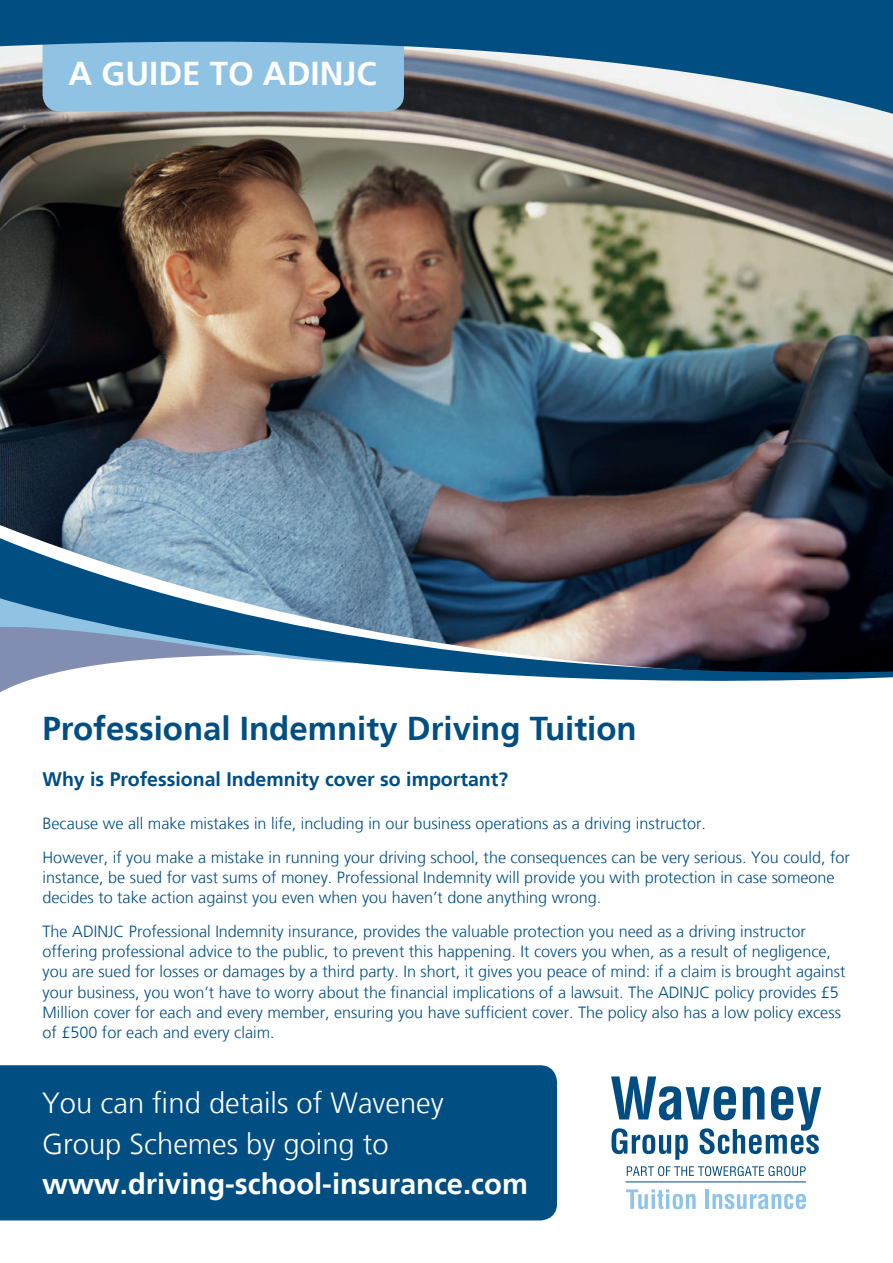
<style>
.page{position:relative;width:893px;height:1263px;background:#fff}
.page>*{position:absolute;margin:0;border:0;box-sizing:border-box;transform-origin:0 0}
.t1{font:700 33px "Frutiger LT";color:#014e82}
.t2{font:700 33px "Frutiger LT";color:#fff}
.t3{font:300 29.1px/40.5px "Frutiger LT";color:#fff}
.t4{font:700 29.1px "Frutiger LT";color:#fff}
.t5{font:700 19.5px "Frutiger LT";color:#014e82}
.t6{font:300 16.2px/20.2px "Frutiger LT";color:#014e82}
</style>
<div class="page">
<div style="left:0;top:1065px;width:557px;height:155px;background:#014e82"></div>
<img style="left:0;top:120px;width:893px;height:397px">
<svg style="left:0;top:517px;width:893px;height:12px;background:#747783"></svg>
<img style="left:0;top:529px;width:893px;height:164px">
<hr style="left:626px;top:1181px;width:180px;height:1px;background:#014d81">
<svg style="left:611px;top:1076px;width:210px;height:84px"></svg>
<svg style="left:626px;top:1189px;width:70px;height:20px"></svg>
<hr style="left:705px;top:1189px;width:4px;height:20px;background:#8fc3e9">
<svg style="left:712px;top:1194px;width:94px;height:15px"></svg>
<svg style="left:627px;top:1166px;width:179px;height:10px"></svg>
<svg style="left:0;top:0;width:893px;height:120px;background:#4b7d9f"></svg>
<h1 class="t2" style="left:69px;top:59px;width:310px">A GUIDE TO ADINJC</h1>
<h1 class="t1" style="left:43px;top:715px;width:596px">Professional Indemnity Driving Tuition</h1>
<p class="t5" style="left:43px;top:771px;width:467px">Why is Professional Indemnity cover so important?</p>
<p class="t6" style="left:43px;top:807px;width:809px;line-height:33.8px">Because we all make mistakes in life, including in our business operations as a driving instructor.<br>However, if you make a mistake in running your driving school, the consequences can be very serious. You could, for</p>
<p class="t6" style="left:43px;top:868px;width:794px">instance, be sued for vast sums of money. Professional Indemnity will provide you with protection in case someone decides to take action against you even when you haven’t done anything wrong.</p>
<p class="t6" style="left:43px;top:922px;width:804px">The ADINJC Professional Indemnity insurance, provides the valuable protection you need as a driving instructor offering professional advice to the public, to prevent this happening. It covers you when, as a result of negligence, you are sued for losses or damages by a third party. In short, it gives you peace of mind: if a claim is brought against your business, you won’t have to worry about the financial implications of a lawsuit. The ADINJC policy provides £5<br>Million cover for each and every member, ensuring you have sufficient cover. The policy also has a low policy excess of £500 for each and every claim.</p>
<h2 class="t3" style="left:42px;top:1083px;width:403px">You can find details of Waveney<br>Group Schemes by going to</h2>
<h2 class="t4" style="left:42px;top:1172px;width:487px">www.driving-school-insurance.com</h2>
</div>
